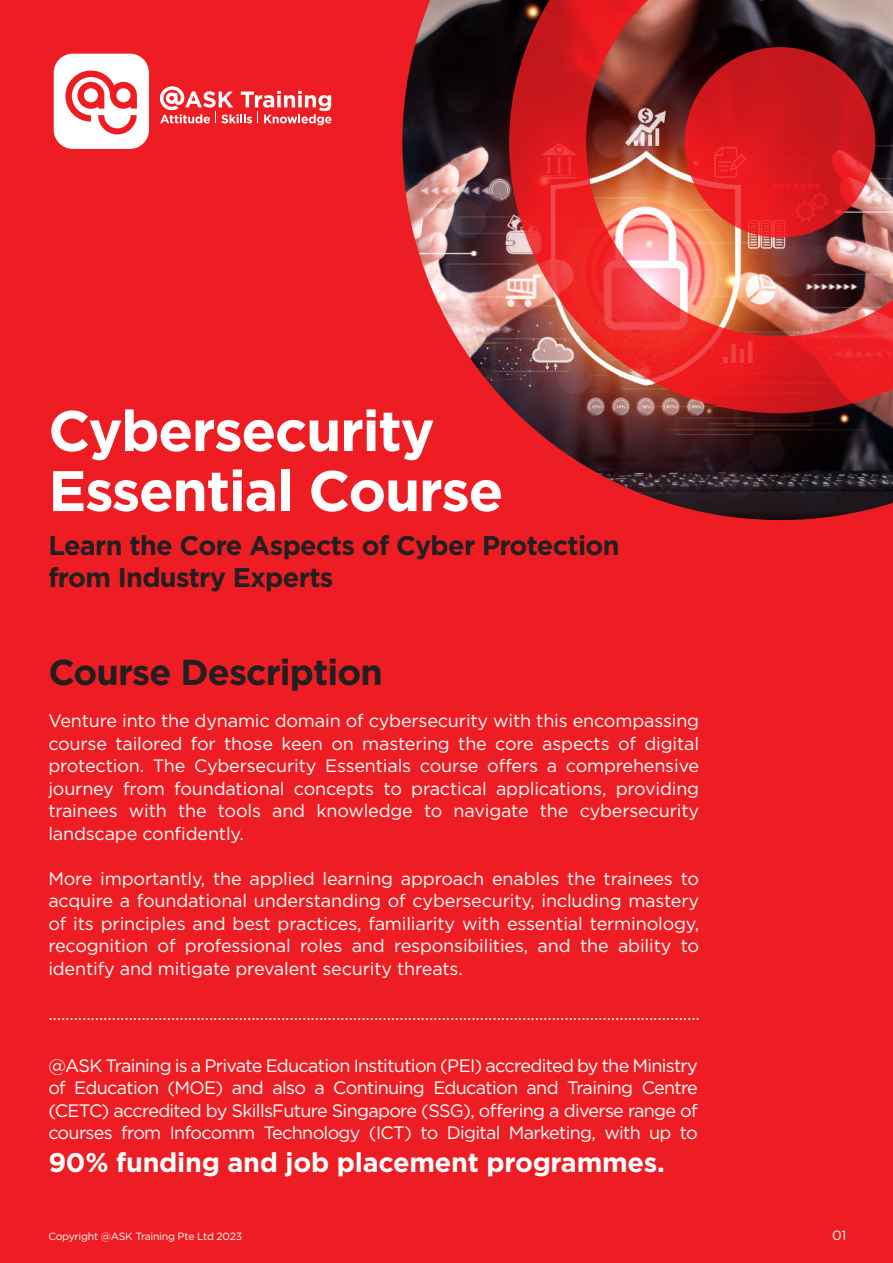
<style>
.page{position:relative;width:893px;height:1263px;background:#ee1d23}
.page>*{position:absolute;margin:0;border:0;box-sizing:border-box;transform-origin:0 0}
.t1{font:700 57px/60px "Gotham";letter-spacing:-.025em;color:#fff}
.t2{font:700 36px "Gotham";letter-spacing:-.025em;color:#231f20}
.t3{font:700 27px/32.4px "Gotham";letter-spacing:-.025em;color:#231f20}
.t4{font:700 27px "Gotham";letter-spacing:-.01em;color:#fff}
.t5{font:18px/22.5px "Gotham";letter-spacing:-.01em;color:#fff;text-align:justify}
.t6{font:13.5px "Gotham";color:#fff}
.t7{font:10.5px "Gotham";letter-spacing:-.025em;color:#fff}
</style>
<div class="page">
<div style="left:54px;top:54px;width:95px;height:95px;background:#fff;border-radius:19px"></div>
<svg style="left:160px;top:86px;width:171px;height:39px"></svg>
<svg style="left:65px;top:71px;width:72px;height:63px"></svg>
<img style="left:402px;top:0;width:491px;height:520px">
<h1 class="t1" style="left:48px;top:404px;width:457px">Cybersecurity<br>Essential Course</h1>
<h3 class="t3" style="left:48px;top:530px;width:573px">Learn the Core Aspects of Cyber Protection from Industry Experts</h3>
<h2 class="t2" style="left:48px;top:656px;width:336px">Course Description</h2>
<p class="t5" style="left:48px;top:710px;width:652px">Venture into the dynamic domain of cybersecurity with this encompassing course tailored for those keen on mastering the core aspects of digital protection. The Cybersecurity Essentials course offers a comprehensive journey from foundational concepts to practical applications, providing trainees with the tools and knowledge to navigate the cybersecurity landscape confidently.</p>
<p class="t5" style="left:48px;top:868px;width:652px">More importantly, the applied learning approach enables the trainees to acquire a foundational understanding of cybersecurity, including mastery of its principles and best practices, familiarity with essential terminology, recognition of professional roles and responsibilities, and the ability to identify and mitigate prevalent security threats.</p>
<p class="t5" style="left:48px;top:1003px;width:653px">..........................................................................................................................................................</p>
<p class="t5" style="left:48px;top:1055px;width:651px">@ASK Training is a Private Education Institution (PEI) accredited by the Ministry of Education (MOE) and also a Continuing Education and Training Centre (CETC) accredited by SkillsFuture Singapore (SSG), offering a diverse range of courses from Infocomm Technology (ICT) to Digital Marketing, with up to</p>
<h3 class="t4" style="left:48px;top:1150px;width:618px">90% funding and job placement programmes.</h3>
<p class="t7" style="left:48px;top:1232px;width:195px">Copyright @ASK Training Pte Ltd 2023</p>
<p class="t6" style="left:832px;top:1229px;width:16px">01</p>
</div>
